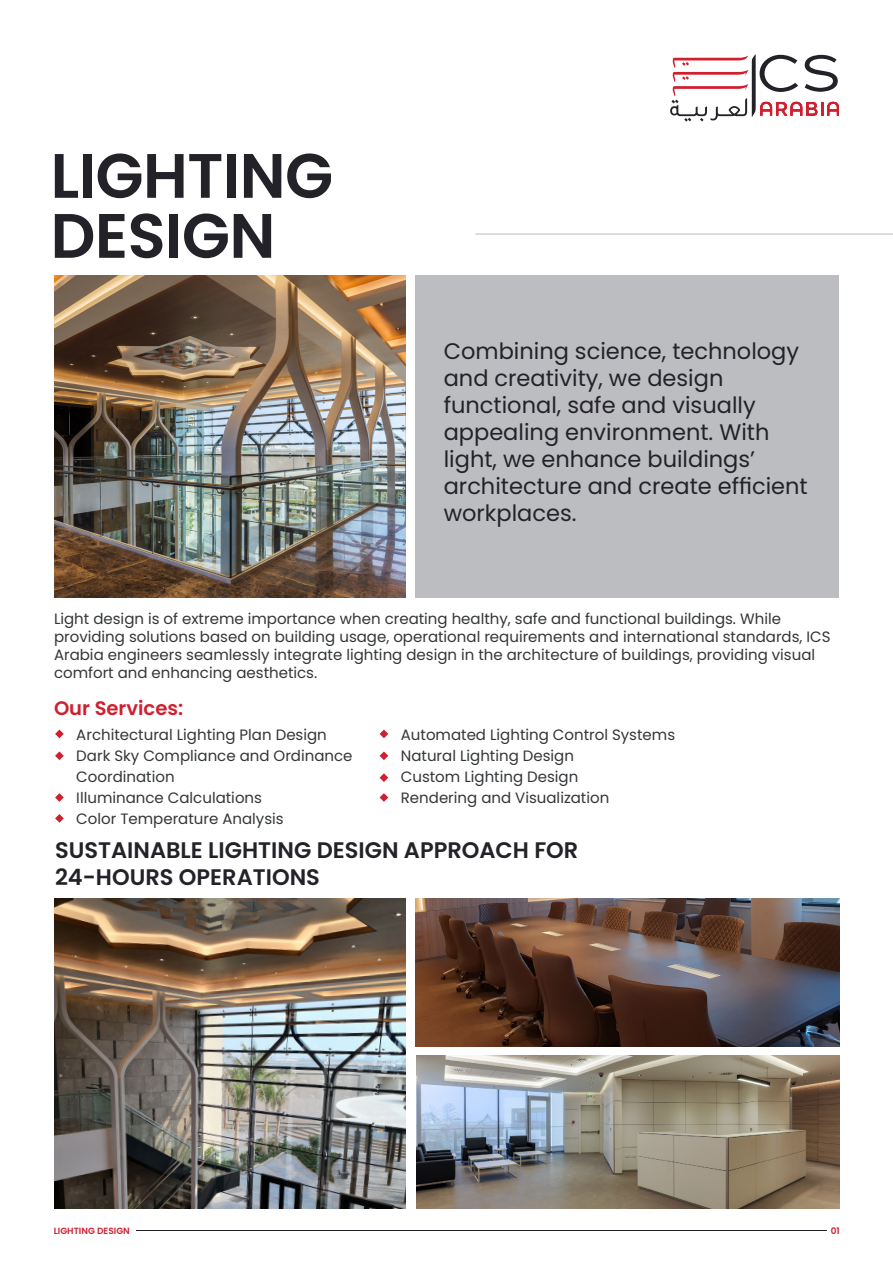
<style>
.page{position:relative;width:893px;height:1263px;background:#fff}
.page>*{position:absolute;margin:0;border:0;box-sizing:border-box;transform-origin:0 0}
.t1{font:600 62.7px "Poppins";letter-spacing:-.01em;color:#242229}
.t2{font:22.5px/27px "Poppins";color:#242229}
.t3{font:600 22.5px "Poppins";color:#242229}
.t4{font:600 19.5px "Poppins";color:#cf2030}
.t5{font:15px/18px "Poppins";color:#333638}
.t6{font:600 9px "Poppins";color:#cf2030}
</style>
<div class="page">
<svg style="left:670px;top:54px;width:169px;height:68px"></svg>
<hr style="left:475px;top:234px;width:418px;height:1px;background:#babcbc">
<div style="left:416px;top:275px;width:423px;height:322px;background:#bcbdc0"></div>
<hr style="left:136px;top:1231px;width:691px;height:1px;background:#242229">
<img style="left:54px;top:275px;width:352px;height:322px">
<svg style="left:55px;top:729px;width:9px;height:9px"></svg>
<svg style="left:380px;top:729px;width:8px;height:9px"></svg>
<svg style="left:55px;top:751px;width:9px;height:9px"></svg>
<svg style="left:380px;top:751px;width:8px;height:9px"></svg>
<svg style="left:55px;top:793px;width:9px;height:9px"></svg>
<svg style="left:380px;top:793px;width:8px;height:9px"></svg>
<svg style="left:55px;top:814px;width:9px;height:9px"></svg>
<svg style="left:380px;top:773px;width:8px;height:9px"></svg>
<img style="left:54px;top:898px;width:352px;height:311px">
<img style="left:416px;top:898px;width:424px;height:148px">
<img style="left:416px;top:1056px;width:424px;height:153px">
<p class="t1" style="left:50px;top:139px;width:284px">LIGHTING</p>
<p class="t1" style="left:50px;top:199px;width:226px">DESIGN</p>
<p class="t2" style="left:444px;top:337px;width:366px">Combining science, technology and creativity, we design functional, safe and visually appealing environment. With light, we enhance buildings’ architecture and create efficient workplaces.</p>
<p class="t5" style="left:54px;top:610px;width:778px">Light design is of extreme importance when creating healthy, safe and functional buildings. While providing solutions based on building usage, operational requirements and international standards, ICS Arabia engineers seamlessly integrate lighting design in the architecture of buildings, providing visual comfort and enhancing aesthetics.</p>
<p class="t4" style="left:54px;top:696px;width:131px">Our Services:</p>
<p class="t5" style="left:76px;top:725px;width:252px">Architectural Lighting Plan Design</p>
<p class="t5" style="left:76px;top:745px;width:278px;line-height:21px">Dark Sky Compliance and Ordinance<br>Coordination</p>
<p class="t5" style="left:76px;top:788px;width:187px">Illuminance Calculations</p>
<p class="t5" style="left:76px;top:809px;width:209px">Color Temperature Analysis</p>
<p class="t5" style="left:401px;top:725px;width:276px">Automated Lighting Control Systems</p>
<p class="t5" style="left:401px;top:746px;width:175px">Natural Lighting Design</p>
<p class="t5" style="left:401px;top:767px;width:179px">Custom Lighting Design</p>
<p class="t5" style="left:401px;top:788px;width:210px">Rendering and Visualization</p>
<p class="t3" style="left:55px;top:837px;width:525px">SUSTAINABLE LIGHTING DESIGN APPROACH FOR</p>
<p class="t3" style="left:55px;top:864px;width:266px">24-HOURS OPERATIONS</p>
<p class="t6" style="left:54px;top:1225px;width:78px">LIGHTING DESIGN</p>
<p class="t6" style="left:831px;top:1225px;width:11px">01</p>
</div>
